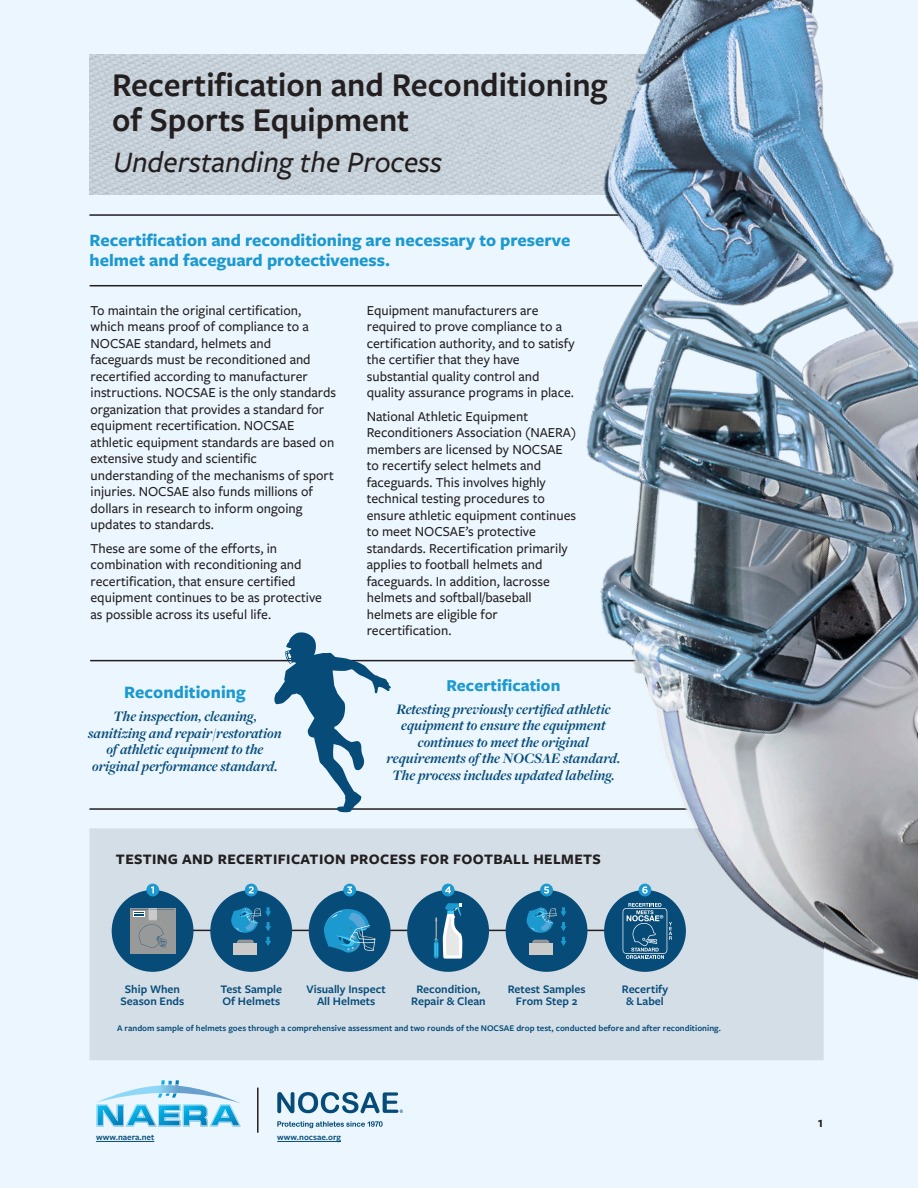
<style>
.page{position:relative;width:918px;height:1188px;background:#ebf6ff}
.page>*{position:absolute;margin:0;border:0;box-sizing:border-box;transform-origin:0 0}
.t1{font:600 34.5px "Freight Sans Pro";color:#231f20}
.t2{font:italic 500 30.75px "Freight Sans Pro";color:#231f20}
.t3{font:700 18px/20.2px "Freight Sans Pro";color:#1c99cf}
.t4{font:700 17.25px "Freight Sans Pro";letter-spacing:.005em;color:#1c99cf}
.t5{font:italic 700 15px/16.5px "Freight Disp Pro";color:#074c78;text-align:center}
.t6{font:700 15px "Freight Sans Pro";letter-spacing:.025em;color:#231f20}
.t7{font:600 15px "Freight Sans Pro";color:#231f20}
.t8{font:500 14.25px/16.5px "Freight Sans Pro";color:#231f20}
.t9{font:600 12px/12px "Freight Sans Pro";color:#074c78;text-align:center}
.t10{font:600 9px "Freight Sans Pro";color:#074c78}
</style>
<div class="page">
<img style="left:90px;top:54px;width:180px;height:140px">
<hr style="left:89px;top:808px;width:606px;height:2px;background:#231f20">
<hr style="left:90px;top:660px;width:553px;height:1px;background:#231f20">
<hr style="left:89px;top:214px;width:600px;height:2px;background:#231f20">
<hr style="left:90px;top:285px;width:552px;height:1px;background:#231f20">
<img style="left:270px;top:0;width:648px;height:1129px">
<svg style="left:89px;top:828px;width:735px;height:232px;background:#d2dbe4"></svg>
<svg style="left:277px;top:1092px;width:126px;height:21px"></svg>
<svg style="left:277px;top:1121px;width:106px;height:7px"></svg>
<hr style="left:257px;top:1088px;width:2px;height:45px;background:#231f20">
<svg style="left:96px;top:1080px;width:145px;height:46px"></svg>
<hr style="left:138px;top:930px;width:515px;height:1px;background:#231f20">
<div style="left:112px;top:890px;width:82px;height:82px;background:#074c78;border-radius:50%"></div>
<div style="left:130px;top:908px;width:46px;height:46px;background:#989999"></div>
<svg style="left:131px;top:908px;width:44px;height:40px"></svg>
<div style="left:146px;top:884px;width:13px;height:12px;background:#1c99cf;border-radius:50%"></div>
<svg style="left:151px;top:886px;width:3px;height:7px"></svg>
<div style="left:407px;top:890px;width:82px;height:82px;background:#074c78;border-radius:50%"></div>
<svg style="left:434px;top:903px;width:28px;height:56px"></svg>
<div style="left:442px;top:884px;width:13px;height:12px;background:#1c99cf;border-radius:50%"></div>
<svg style="left:445px;top:886px;width:6px;height:7px"></svg>
<div style="left:604px;top:890px;width:82px;height:82px;background:#074c78;border-radius:50%"></div>
<div style="left:639px;top:884px;width:12px;height:12px;background:#1c99cf;border-radius:50%"></div>
<svg style="left:642px;top:886px;width:6px;height:8px"></svg>
<svg style="left:623px;top:903px;width:49px;height:56px"></svg>
<div style="left:309px;top:890px;width:82px;height:82px;background:#074c78;border-radius:50%"></div>
<div style="left:343px;top:884px;width:13px;height:12px;background:#1c99cf;border-radius:50%"></div>
<svg style="left:347px;top:887px;width:5px;height:7px"></svg>
<svg style="left:324px;top:909px;width:52px;height:44px"></svg>
<div style="left:210px;top:890px;width:82px;height:82px;background:#074c78;border-radius:50%"></div>
<svg style="left:245px;top:884px;width:13px;height:12px"></svg>
<svg style="left:249px;top:886px;width:5px;height:7px"></svg>
<div style="left:234px;top:943px;width:23px;height:12px;background:#cbcbca"></div>
<svg style="left:231px;top:907px;width:40px;height:39px"></svg>
<div style="left:506px;top:890px;width:81px;height:82px;background:#074c78;border-radius:50%"></div>
<svg style="left:540px;top:884px;width:13px;height:12px"></svg>
<svg style="left:544px;top:887px;width:5px;height:7px"></svg>
<div style="left:529px;top:943px;width:23px;height:12px;background:#cbcbca"></div>
<svg style="left:526px;top:907px;width:41px;height:39px"></svg>
<svg style="left:274px;top:632px;width:117px;height:180px"></svg>
<hr style="left:96px;top:1141px;width:58px;height:1px;background:#074c78">
<hr style="left:277px;top:1141px;width:64px;height:1px;background:#074c78">
<p class="t1" style="left:112px;top:62px;width:497px">Recertification and Reconditioning</p>
<p class="t1" style="left:112px;top:96px;width:299px">of Sports Equipment</p>
<p class="t2" style="left:113px;top:142px;width:330px">Understanding the Process</p>
<p class="t3" style="left:90px;top:229px;width:482px">Recertification and reconditioning are necessary to preserve helmet and faceguard protectiveness.</p>
<p class="t8" style="left:91px;top:302px;width:247px">To maintain the original certification, which means proof of compliance to a NOCSAE standard, helmets and faceguards must be reconditioned and recertified according to manufacturer instructions. NOCSAE is the only standards organization that provides a standard for equipment recertification. NOCSAE athletic equipment standards are based on extensive study and scientific understanding of the mechanisms of sport injuries. NOCSAE also funds millions of dollars in research to inform ongoing updates to standards.</p>
<p class="t8" style="left:91px;top:539px;width:233px">These are some of the efforts, in combination with reconditioning and recertification, that ensure certified equipment continues to be as protective as possible across its useful life.</p>
<p class="t3" style="left:124px;top:681px;width:123px">Reconditioning</p>
<p class="t5" style="left:88px;top:708px;width:195px">The inspection, cleaning, sanitizing and repair/restoration of athletic equipment to the original performance standard.</p>
<p class="t8" style="left:367px;top:302px;width:209px">Equipment manufacturers are required to prove compliance to a certification authority, and to satisfy the certifier that they have substantial quality control and quality assurance programs in place.</p>
<p class="t8" style="left:367px;top:407px;width:211px">National Athletic Equipment<br>Reconditioners Association (NAERA) members are licensed by NOCSAE to recertify select helmets and faceguards. This involves highly technical testing procedures to ensure athletic equipment continues to meet NOCSAE’s protective standards. Recertification primarily applies to football helmets and faceguards. In addition, lacrosse helmets and softball/baseball helmets are eligible for recertification.</p>
<p class="t4" style="left:447px;top:673px;width:115px">Recertification</p>
<p class="t5" style="left:387px;top:700px;width:235px">Retesting previously certified athletic equipment to ensure the equipment continues to meet the original requirements of the NOCSAE standard.<br>The process includes updated labeling.</p>
<p class="t6" style="left:116px;top:849px;width:487px">TESTING AND RECERTIFICATION PROCESS FOR FOOTBALL HELMETS</p>
<p class="t9" style="left:221px;top:982px;width:63px">Test Sample</p>
<p class="t9" style="left:222px;top:994px;width:59px">Of Helmets</p>
<p class="t9" style="left:307px;top:982px;width:81px">Visually Inspect<br>All Helmets</p>
<p class="t9" style="left:411px;top:982px;width:76px">Recondition,<br>Repair &amp; Clean</p>
<p class="t9" style="left:508px;top:982px;width:79px">Retest Samples<br>From Step 2</p>
<p class="t9" style="left:622px;top:982px;width:48px">Recertify</p>
<p class="t9" style="left:125px;top:982px;width:57px">Ship When</p>
<p class="t9" style="left:121px;top:994px;width:65px">Season Ends</p>
<p class="t9" style="left:626px;top:994px;width:39px">&amp; Label</p>
<p class="t10" style="left:117px;top:1022px;width:605px">A random sample of helmets goes through a comprehensive assessment and two rounds of the NOCSAE drop test, conducted before and after reconditioning.</p>
<p class="t10" style="left:96px;top:1131px;width:60px">www.naera.net</p>
<p class="t10" style="left:277px;top:1131px;width:65px">www.nocsae.org</p>
<p class="t7" style="left:818px;top:1112px;width:7px">1</p>
</div>
